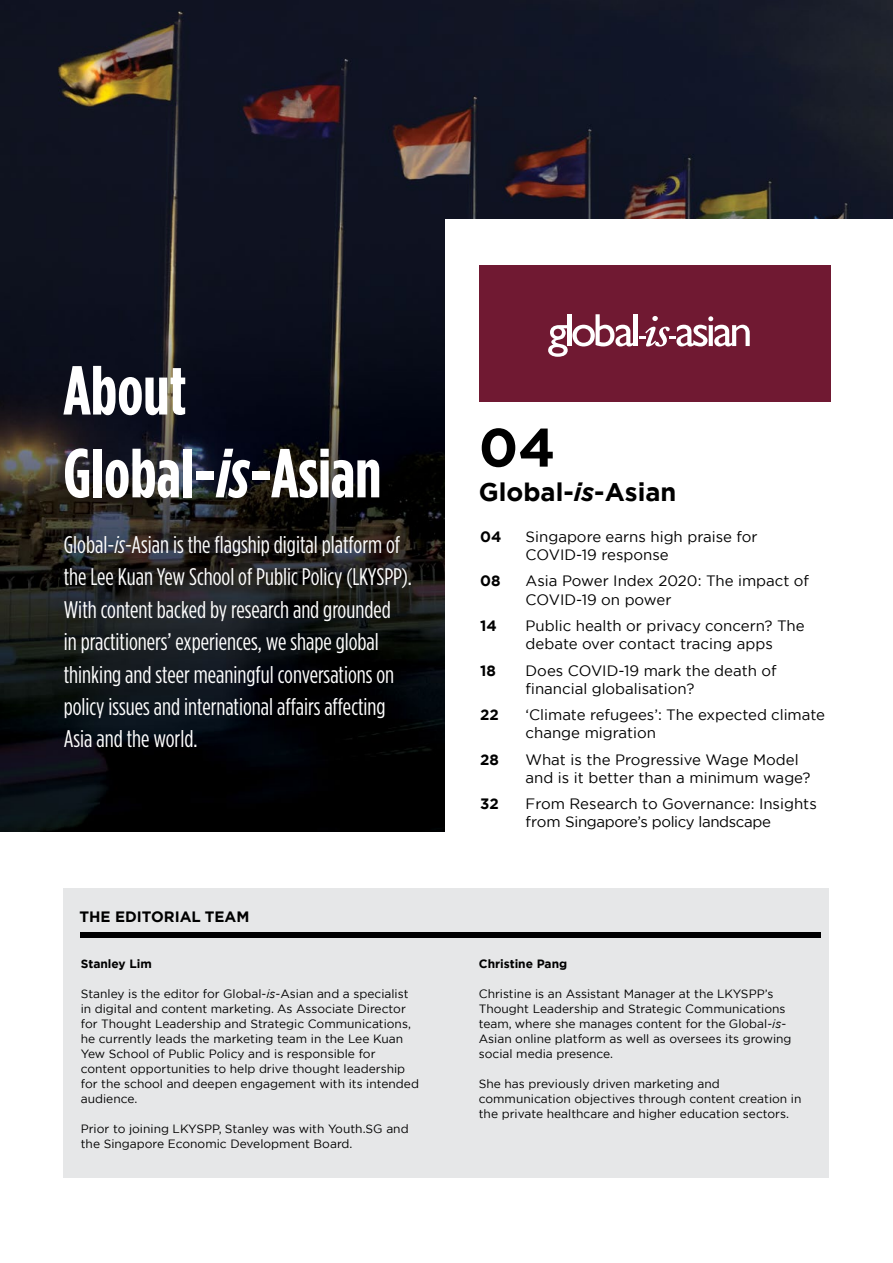
<style>
.page{position:relative;width:893px;height:1263px;background:#fff}
.page>*{position:absolute;margin:0;border:0;box-sizing:border-box;transform-origin:0 0}
.t1{font:700 69px/82.8px "Gotham Condensed";color:#fff}
.t2{font:700 54px "Gotham";color:#000}
.t3{font:700 25.5px "Gotham";color:#000}
.t4{font:24px/32.4px "Gotham Condensed";color:#fff}
.t5{font:15px/18px "Gotham";color:#000}
.t6{font:15px/18px "Gotham";letter-spacing:-.02em;color:#000}
.t7{font:700 15px "Gotham";color:#000}
.t8{font:12px/15px "Gotham";color:#000}
.t9{font:700 12px "Gotham";color:#000}
.s1{font-style:italic}
</style>
<div class="page">
<img style="left:0;top:0;width:893px;height:831px">
<div style="left:445px;top:219px;width:448px;height:627px;background:#fff"></div>
<div style="left:479px;top:265px;width:352px;height:137px;background:#701932"></div>
<svg style="left:548px;top:314px;width:85px;height:43px"></svg>
<div style="left:633px;top:314px;width:5px;height:32px;background:#fff"></div>
<svg style="left:639px;top:316px;width:111px;height:30px"></svg>
<div style="left:64px;top:889px;width:765px;height:289px;background:#e6e7e8"></div>
<div style="left:80px;top:933px;width:741px;height:5px;background:#000"></div>
<h1 class="t1" style="left:63px;top:349px;width:319px">About<br>Global-<span class="s1">is</span>-Asian</h1>
<p class="t4" style="left:64px;top:528px;width:350px">Global-<span class="s1">is</span>-Asian is the flagship digital platform of the Lee Kuan Yew School of Public Policy (LKYSPP).<br>With content backed by research and grounded<br>in practitioners’ experiences, we shape global thinking and steer meaningful conversations on policy issues and international affairs affecting Asia and the world.</p>
<p class="t7" style="left:79px;top:906px;width:172px">THE EDITORIAL TEAM</p>
<p class="t9" style="left:81px;top:956px;width:73px">Stanley Lim</p>
<p class="t8" style="left:81px;top:986px;width:340px">Stanley is the editor for Global-<span class="s1">is</span>-Asian and a specialist in digital and content marketing. As Associate Director for Thought Leadership and Strategic Communications, he currently leads the marketing team in the Lee Kuan Yew School of Public Policy and is responsible for content opportunities to help drive thought leadership for the school and deepen engagement with its intended audience.</p>
<p class="t8" style="left:81px;top:1121px;width:329px">Prior to joining LKYSPP, Stanley was with Youth.SG and the Singapore Economic Development Board.</p>
<h2 class="t2" style="left:479px;top:412px;width:78px">04</h2>
<h3 class="t3" style="left:479px;top:475px;width:199px">Global-<span class="s1">is</span>-Asian</h3>
<p class="t7" style="left:480px;top:527px;width:23px">04</p>
<p class="t5" style="left:526px;top:527px;width:234px">Singapore earns high praise for<br>COVID-19 response</p>
<p class="t7" style="left:480px;top:571px;width:22px">08</p>
<p class="t5" style="left:526px;top:572px;width:285px">Asia Power Index 2020: The impact of<br>COVID-19 on power</p>
<p class="t7" style="left:480px;top:616px;width:18px">14</p>
<p class="t5" style="left:526px;top:616px;width:281px">Public health or privacy concern? The debate over contact tracing apps</p>
<p class="t7" style="left:480px;top:660px;width:17px">18</p>
<p class="t5" style="left:526px;top:661px;width:252px">Does COVID-19 mark the death of financial globalisation?</p>
<p class="t7" style="left:480px;top:705px;width:20px">22</p>
<p class="t5" style="left:526px;top:705px;width:301px">‘Climate refugees’: The expected climate change migration</p>
<p class="t7" style="left:480px;top:749px;width:20px">28</p>
<p class="t5" style="left:526px;top:750px;width:287px">What is the Progressive Wage Model and is it better than a minimum wage?</p>
<p class="t7" style="left:480px;top:794px;width:20px">32</p>
<p class="t6" style="left:526px;top:794px;width:293px">From Research to Governance: Insights from Singapore’s policy landscape</p>
<p class="t9" style="left:479px;top:956px;width:90px">Christine Pang</p>
<p class="t8" style="left:479px;top:986px;width:314px">Christine is an Assistant Manager at the LKYSPP’s Thought Leadership and Strategic Communications team, where she manages content for the Global-<span class="s1">is</span>-Asian online platform as well as oversees its growing social media presence.</p>
<p class="t8" style="left:479px;top:1076px;width:324px">She has previously driven marketing and communication objectives through content creation in the private healthcare and higher education sectors.</p>
</div>
